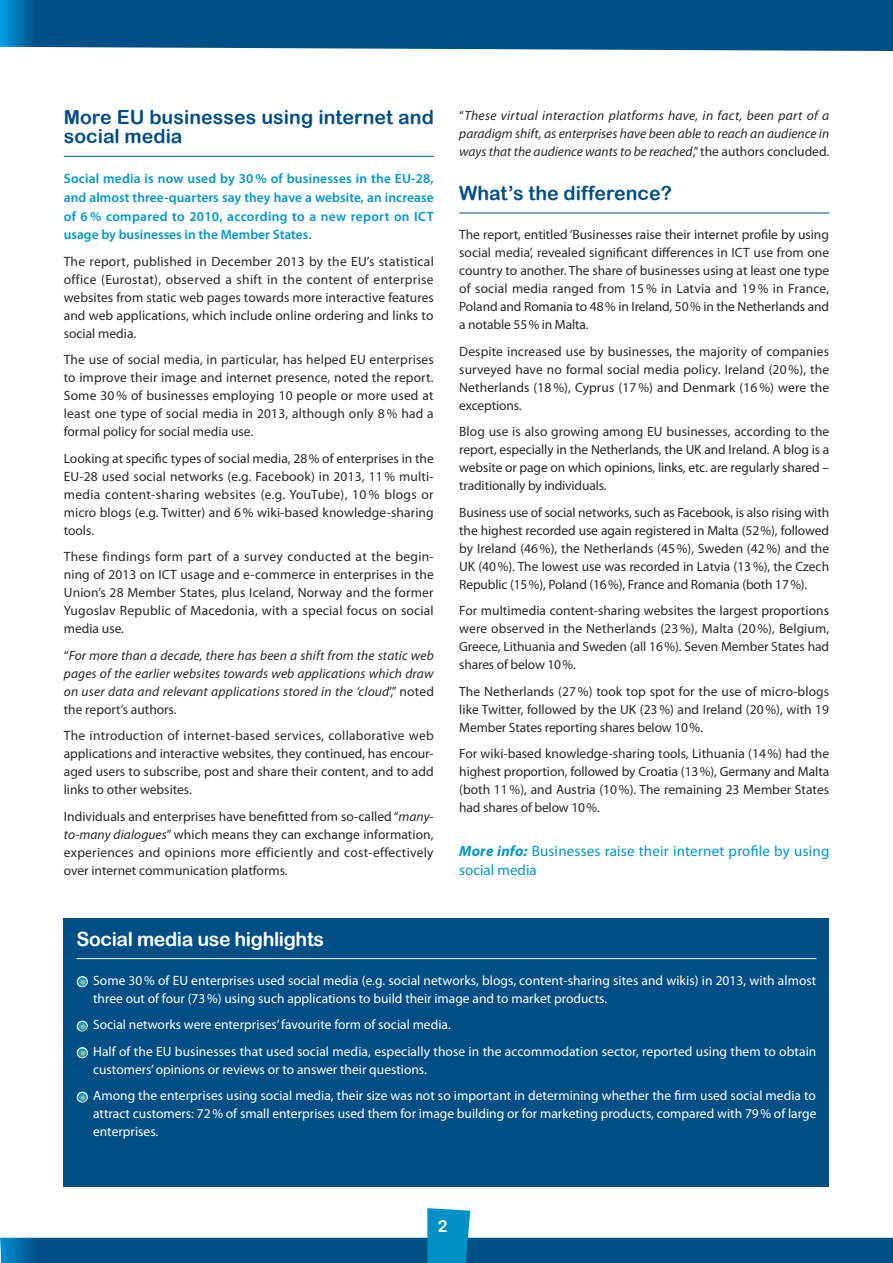
<style>
.page{position:relative;width:893px;height:1263px;background:#fff}
.page>*{position:absolute;margin:0;border:0;box-sizing:border-box;transform-origin:0 0}
.t1{font:19.5px/18.8px "Arial Rounded MT Bold";color:#004e86}
.t2{font:19.5px "Arial Rounded MT Bold";letter-spacing:-.02em;color:#fff}
.t3{font:16.5px "Arial Rounded MT Bold";color:#fff}
.t4{font:15px/19.5px "Myriad Pro";letter-spacing:.015em;color:#0096ca}
.t5{font:13.5px/18px "Myriad Pro";color:#282827;text-align:justify}
.t6{font:13.5px/18px "Myriad Pro";color:#fff}
.t7{font:italic 13.5px/18px "Myriad Pro";color:#282827;text-align:justify}
.t8{font:600 13.5px/18.8px "Myriad Pro";color:#0096ca;text-align:justify}
.s1{font-style:normal}
.s2{font-style:italic}
.s3{font-weight:700;font-style:italic}
</style>
<div class="page">
<svg style="left:0;top:0;width:893px;height:51px;background:#0a578d"></svg>
<svg style="left:0;top:1208px;width:893px;height:55px"></svg>
<hr style="left:64px;top:156px;width:370px;height:1px;background:#004e86">
<hr style="left:459px;top:213px;width:370px;height:1px;background:#004e86">
<div style="left:64px;top:918px;width:765px;height:269px;background:#004e86"></div>
<hr style="left:77px;top:958px;width:739px;height:1px;background:#fff">
<div style="left:75px;top:974px;width:14px;height:10px;background:#fff;opacity:.75"></div>
<div style="left:75px;top:978px;width:14px;height:11px;background:#000;opacity:.75"></div>
<div style="left:75px;top:1019px;width:14px;height:10px;background:#fff;opacity:.75"></div>
<div style="left:75px;top:1022px;width:14px;height:11px;background:#000;opacity:.75"></div>
<div style="left:75px;top:1045px;width:14px;height:10px;background:#fff;opacity:.75"></div>
<div style="left:75px;top:1049px;width:14px;height:11px;background:#000;opacity:.75"></div>
<div style="left:75px;top:1090px;width:14px;height:10px;background:#fff;opacity:.75"></div>
<div style="left:75px;top:1093px;width:14px;height:11px;background:#000;opacity:.75"></div>
<h1 class="t1" style="left:64px;top:108px;width:372px">More EU businesses using internet and social media</h1>
<p class="t8" style="left:64px;top:169px;width:372px">Social media is now used by 30 % of businesses in the EU-28, and almost three-quarters say they have a website, an increase of 6 % compared to 2010, according to a new report on ICT usage by businesses in the Member States.</p>
<p class="t5" style="left:64px;top:253px;width:372px">The report, published in December 2013 by the EU’s statistical office (Eurostat), observed a shift in the content of enterprise websites from static web pages towards more interactive features and web applications, which include online ordering and links to social media.</p>
<p class="t5" style="left:64px;top:351px;width:371px">The use of social media, in particular, has helped EU enterprises to improve their image and internet presence, noted the report.<br>Some 30% of businesses employing 10 people or more used at least one type of social media in 2013, although only 8% had a formal policy for social media use.</p>
<p class="t5" style="left:64px;top:450px;width:371px">Looking at specific types of social media, 28% of enterprises in the EU-28 used social networks (e.g. Facebook) in 2013, 11% multi&shy;media content-sharing websites (e.g. YouTube), 10 % blogs or micro blogs (e.g. Twitter) and 6% wiki-based knowledge-sharing tools.</p>
<p class="t5" style="left:64px;top:548px;width:372px">These findings form part of a survey conducted at the begin&shy;ning of 2013 on ICT usage and e-commerce in enterprises in the Union’s 28 Member States, plus Iceland, Norway and the former Yugoslav Republic of Macedonia, with a special focus on social media use.</p>
<p class="t7" style="left:64px;top:647px;width:372px"><span class="s1">“</span>For more than a decade, there has been a shift from the static web pages of the earlier websites towards web applications which draw on user data and relevant applications stored in the ‘cloud<span class="s1">’,” noted the report’s authors.</span></p>
<p class="t5" style="left:64px;top:727px;width:371px">The introduction of internet-based services, collaborative web applications and interactive websites, they continued, has encour&shy;aged users to subscribe, post and share their content, and to add links to other websites.</p>
<p class="t5" style="left:64px;top:808px;width:371px">Individuals and enterprises have benefitted from so-called “<span class="s2">many&shy;to-many dialogues</span>” which means they can exchange information, experiences and opinions more efficiently and cost-effectively over internet communication platforms.</p>
<p class="t7" style="left:459px;top:107px;width:372px"><span class="s1">“</span>These virtual interaction platforms have, in fact, been part of a paradigm shift, as enterprises have been able to reach an audience in ways that the audience wants to be reached<span class="s1">,” the authors concluded.</span></p>
<h1 class="t1" style="left:459px;top:183px;width:214px">What’s the difference?</h1>
<p class="t5" style="left:459px;top:226px;width:371px">The report, entitled ‘Businesses raise their internet profile by using social media’, revealed significant differences in ICT use from one country to another. The share of businesses using at least one type of social media ranged from 15% in Latvia and 19% in France, Poland and Romania to 48% in Ireland, 50% in the Netherlands and a notable 55% in Malta.</p>
<p class="t5" style="left:459px;top:342px;width:371px">Despite increased use by businesses, the majority of companies surveyed have no formal social media policy. Ireland (20%), the Netherlands (18%), Cyprus (17%) and Denmark (16%) were the exceptions.</p>
<p class="t5" style="left:459px;top:423px;width:372px">Blog use is also growing among EU businesses, according to the report, especially in the Netherlands, the UK and Ireland. A blog is a website or page on which opinions, links, etc. are regularly shared – traditionally by individuals.</p>
<p class="t5" style="left:459px;top:503px;width:371px">Business use of social networks, such as Facebook, is also rising with the highest recorded use again registered in Malta (52%), followed by Ireland (46%), the Netherlands (45%), Sweden (42%) and the UK (40%). The lowest use was recorded in Latvia (13%), the Czech Republic (15%), Poland (16%), France and Romania (both 17%).</p>
<p class="t5" style="left:459px;top:602px;width:371px">For multimedia content-sharing websites the largest proportions were observed in the Netherlands (23%), Malta (20%), Belgium, Greece, Lithuania and Sweden (all 16%). Seven Member States had shares of below 10%.</p>
<p class="t5" style="left:459px;top:682px;width:371px">The Netherlands (27%) took top spot for the use of micro-blogs like Twitter, followed by the UK (23%) and Ireland (20%), with 19<br>Member States reporting shares below 10%.</p>
<p class="t5" style="left:459px;top:745px;width:371px">For wiki-based knowledge-sharing tools, Lithuania (14%) had the highest proportion, followed by Croatia (13%), Germany and Malta (both 11%), and Austria (10%). The remaining 23 Member States had shares of below 10%.</p>
<p class="t4" style="left:459px;top:841px;width:372px"><span class="s3">More info:</span> Businesses raise their internet profile by using social media</p>
<h1 class="t2" style="left:77px;top:927px;width:249px">Social media use highlights</h1>
<p class="t6" style="left:93px;top:971px;width:725px">Some 30% of EU enterprises used social media (e.g. social networks, blogs, content-sharing sites and wikis) in 2013, with almost three out of four (73%) using such applications to build their image and to market products.</p>
<p class="t6" style="left:93px;top:1012px;width:725px;line-height:26.5px">Social networks were enterprises’ favourite form of social media.<br>Half of the EU businesses that used social media, especially those in the accommodation sector, reported using them to obtain</p>
<p class="t6" style="left:93px;top:1056px;width:724px;line-height:26.5px">customers’ opinions or reviews or to answer their questions.<br>Among the enterprises using social media, their size was not so important in determining whether the firm used social media to</p>
<p class="t6" style="left:93px;top:1105px;width:725px">attract customers: 72% of small enterprises used them for image building or for marketing products, compared with 79% of large enterprises.</p>
<p class="t3" style="left:438px;top:1217px;width:11px">2</p>
</div>
